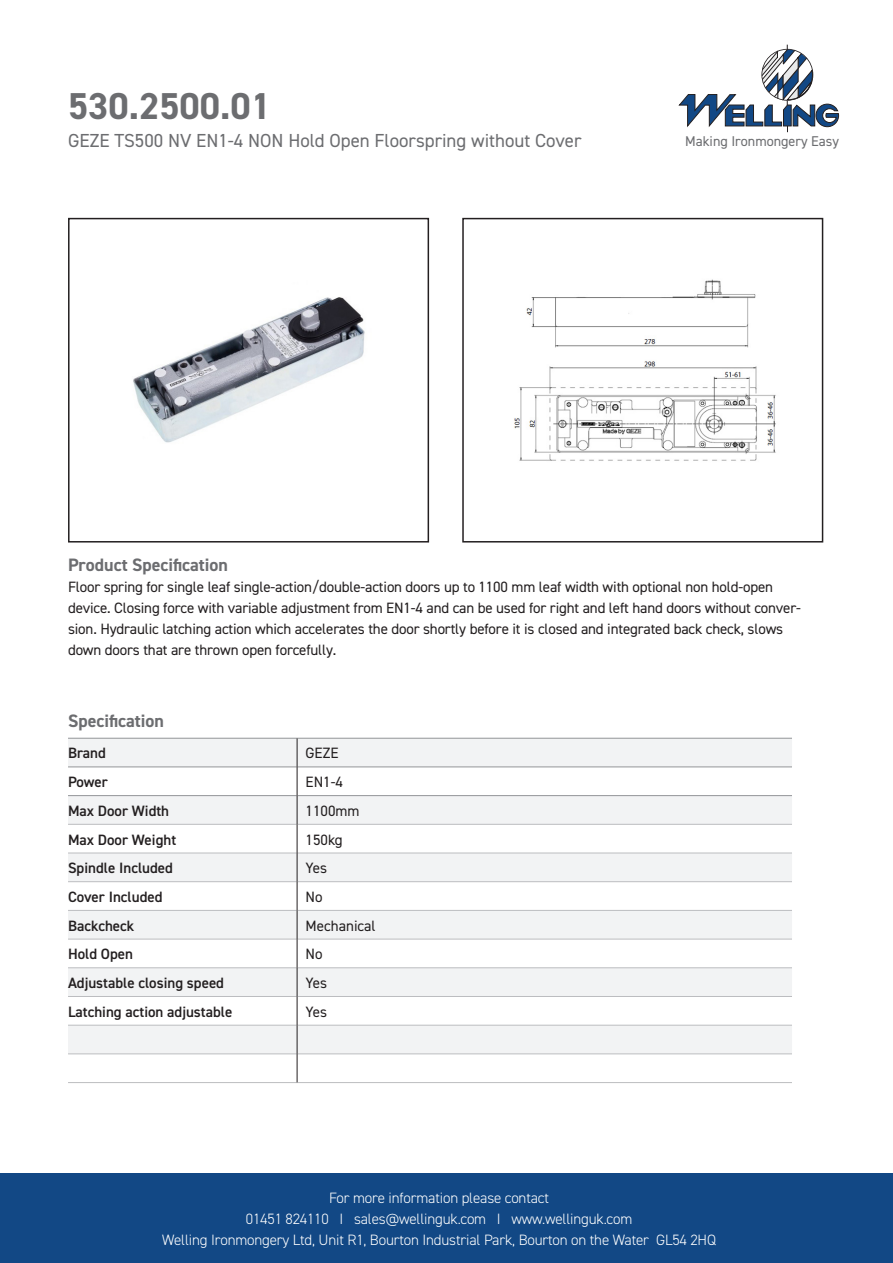
<style>
.page{position:relative;width:893px;height:1263px;background:#fff}
.page>*{position:absolute;margin:0;border:0;box-sizing:border-box;transform-origin:0 0}
.t1{font:700 37.5px "DIN2014";color:#6c6d70}
.t2{font:18.9px "DIN2014";color:#6c6d70}
.t3{font:700 18px "DIN2014";color:#6c6d70}
.t4{font:15px/21px "DIN2014";letter-spacing:-.01em;color:#231f20}
.t5{font:300 15px/21px "DIN2014";letter-spacing:-.01em;color:#fff;text-align:center}
.t6{font:600 15px "DIN2014";color:#231f20}
.t7{font:14.1px "DIN2014";color:#6c6d70}
</style>
<div class="page">
<div style="left:0;top:1174px;width:893px;height:89px;background:#124885"></div>
<svg style="left:678px;top:45px;width:161px;height:87px"></svg>
<div style="left:68px;top:218px;width:361px;height:324px;border:2px solid #231f20"></div>
<div style="left:462px;top:218px;width:361px;height:324px;border:2px solid #231f20"></div>
<svg style="left:68px;top:739px;width:724px;height:314px;fill:#f2f3f4"></svg>
<hr style="left:68px;top:738px;width:229px;height:1px;background:#939598">
<hr style="left:297px;top:738px;width:495px;height:1px;background:#939598">
<hr style="left:68px;top:767px;width:229px;height:1px;background:#939598">
<hr style="left:297px;top:767px;width:495px;height:1px;background:#939598">
<hr style="left:68px;top:795px;width:229px;height:1px;background:#939598">
<hr style="left:297px;top:795px;width:495px;height:1px;background:#939598">
<hr style="left:68px;top:824px;width:229px;height:1px;background:#bcbdc0">
<hr style="left:297px;top:824px;width:495px;height:1px;background:#bcbdc0">
<hr style="left:68px;top:853px;width:229px;height:1px;background:#bcbdc0">
<hr style="left:297px;top:853px;width:495px;height:1px;background:#bcbdc0">
<hr style="left:68px;top:881px;width:229px;height:1px;background:#bcbdc0">
<hr style="left:297px;top:881px;width:495px;height:1px;background:#bcbdc0">
<hr style="left:68px;top:910px;width:229px;height:1px;background:#bcbdc0">
<hr style="left:297px;top:910px;width:495px;height:1px;background:#bcbdc0">
<hr style="left:68px;top:939px;width:229px;height:1px;background:#bcbdc0">
<hr style="left:297px;top:939px;width:495px;height:1px;background:#bcbdc0">
<hr style="left:68px;top:967px;width:229px;height:1px;background:#bcbdc0">
<hr style="left:297px;top:967px;width:495px;height:1px;background:#bcbdc0">
<hr style="left:68px;top:996px;width:229px;height:1px;background:#bcbdc0">
<hr style="left:297px;top:996px;width:495px;height:1px;background:#bcbdc0">
<hr style="left:68px;top:1025px;width:229px;height:1px;background:#bcbdc0">
<hr style="left:297px;top:1025px;width:495px;height:1px;background:#bcbdc0">
<hr style="left:68px;top:1053px;width:229px;height:1px;background:#bcbdc0">
<hr style="left:297px;top:1053px;width:495px;height:1px;background:#bcbdc0">
<hr style="left:68px;top:1082px;width:229px;height:1px;background:#bcbdc0">
<hr style="left:297px;top:1082px;width:495px;height:1px;background:#bcbdc0">
<svg style="left:297px;top:738px;width:1px;height:344px"></svg>
<img style="left:514px;top:279px;width:262px;height:182px">
<img style="left:133px;top:297px;width:232px;height:146px">
<p class="t1" style="left:68px;top:81px;width:204px">530.2500.01</p>
<p class="t2" style="left:68px;top:128px;width:515px">GEZE TS500 NV EN1-4 NON Hold Open Floorspring without Cover</p>
<p class="t7" style="left:685px;top:132px;width:155px">Making Ironmongery Easy</p>
<p class="t3" style="left:68px;top:553px;width:161px">Product Specification</p>
<p class="t4" style="left:68px;top:576px;width:734px">Floor spring for single leaf single-action/double-action doors up to 1100 mm leaf width with optional non hold-open device. Closing force with variable adjustment from EN1-4 and can be used for right and left hand doors without conver&shy;sion. Hydraulic latching action which accelerates the door shortly before it is closed and integrated back check, slows down doors that are thrown open forcefully.</p>
<p class="t3" style="left:68px;top:708px;width:97px">Specification</p>
<p class="t6" style="left:68px;top:743px;width:39px">Brand</p>
<p class="t4" style="left:306px;top:742px;width:35px">GEZE</p>
<p class="t6" style="left:68px;top:772px;width:41px">Power</p>
<p class="t4" style="left:306px;top:771px;width:39px">EN1-4</p>
<p class="t6" style="left:68px;top:801px;width:103px">Max Door Width</p>
<p class="t4" style="left:306px;top:800px;width:56px">1100mm</p>
<p class="t6" style="left:68px;top:829px;width:110px">Max Door Weight</p>
<p class="t4" style="left:306px;top:828px;width:39px">150kg</p>
<p class="t6" style="left:68px;top:858px;width:106px">Spindle Included</p>
<p class="t4" style="left:306px;top:857px;width:23px">Yes</p>
<p class="t6" style="left:68px;top:887px;width:96px">Cover Included</p>
<p class="t4" style="left:306px;top:886px;width:19px">No</p>
<p class="t6" style="left:68px;top:915px;width:68px">Backcheck</p>
<p class="t4" style="left:306px;top:915px;width:71px">Mechanical</p>
<p class="t6" style="left:68px;top:944px;width:67px">Hold Open</p>
<p class="t4" style="left:306px;top:943px;width:19px">No</p>
<p class="t6" style="left:68px;top:973px;width:158px">Adjustable closing speed</p>
<p class="t4" style="left:306px;top:972px;width:23px">Yes</p>
<p class="t6" style="left:68px;top:1001px;width:166px">Latching action adjustable</p>
<p class="t4" style="left:306px;top:1001px;width:23px">Yes</p>
<p class="t5" style="left:162px;top:1187px;width:555px">For more information please contact<br>01451 824110 I sales@wellinguk.com I www.wellinguk.com<br>Welling Ironmongery Ltd, Unit R1, Bourton Industrial Park, Bourton on the Water GL54 2HQ</p>
</div>
